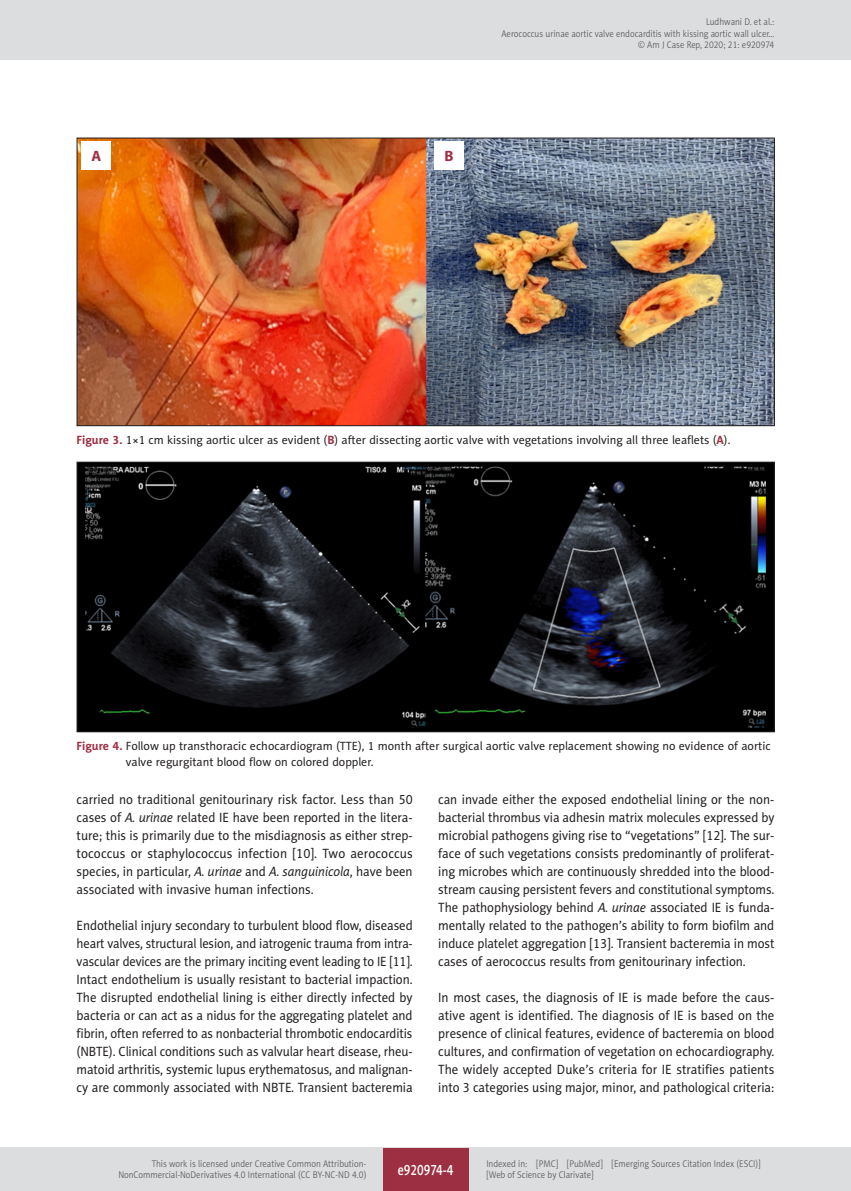
<style>
.page{position:relative;width:851px;height:1191px;background:#fff}
.page>*{position:absolute;margin:0;border:0;box-sizing:border-box;transform-origin:0 0}
.t1{font:15px "Naomi Sans EFN Medium";color:#fff;scale:.8 1}
.t2{font:700 15px "Myriad Pro";color:#9d2f42}
.AJCR_Body{font:13.5px/18px "Naomi Sans EFN";letter-spacing:-.005em;color:#231f20;text-align:justify;scale:.95 1}
.AJCR_Rycina_tytul{font:12px/15.8px "Naomi Sans EFN";color:#231f20}
.t3{font:9.75px/11.2px "Naomi Sans EFN Light";color:#57585a;text-align:right;scale:.9 1}
.s1{font-weight:700;color:#9d2f42}
.s2{font-style:italic}
</style>
<div class="page">
<img style="left:79px;top:140px;width:693px;height:284px">
<div style="left:82px;top:142px;width:29px;height:28px;background:#fff"></div>
<div style="left:434px;top:142px;width:29px;height:28px;background:#fff"></div>
<img style="left:79px;top:464px;width:693px;height:266px">
<div style="left:77px;top:462px;width:697px;height:270px;border:1px solid #231f20"></div>
<div style="left:0;top:0;width:850px;height:60px;background:#dcdddf"></div>
<hr style="left:850px;top:0;width:1px;height:60px;background:#dcdddf">
<div style="left:0;top:1148px;width:850px;height:43px;background:#dcdddf"></div>
<div style="left:383px;top:1147px;width:85px;height:43px;background:#9d2f42"></div>
<p class="t2" style="left:91px;top:147px;width:11px">A</p>
<p class="t2" style="left:444px;top:147px;width:11px">B</p>
<p class="t3" style="left:501px;top:16px;width:305px">Ludhwani D. et al.:<br>Aerococcus urinae aortic valve endocarditis with kissing aortic wall ulcer… © Am J Case Rep, 2020; 21: e920974</p>
<p class="AJCR_Rycina_tytul" style="left:77px;top:432px;width:655px"><span class="s1">Figure 3.</span> 1×1 cm kissing aortic ulcer as evident (<span class="s1">B</span>) after dissecting aortic valve with vegetations involving all three leaflets (<span class="s1">A</span>).</p>
<p class="AJCR_Rycina_tytul" style="left:126px;top:738px;width:646px;text-indent:-49px"><span class="s1">Figure 4.</span> Follow up transthoracic echocardiogram (TTE), 1 month after surgical aortic valve replacement showing no evidence of aortic valve regurgitant blood flow on colored doppler.</p>
<p class="AJCR_Body" style="left:77px;top:790px;width:355px">carried no traditional genitourinary risk factor. Less than 50 cases of <span class="s2">A. urinae</span> related IE have been reported in the litera&shy;ture; this is primarily due to the misdiagnosis as either strep&shy;tococcus or staphylococcus infection [10]. Two aerococcus species, in particular, <span class="s2">A. urinae</span> and <span class="s2">A. sanguinicola</span>, have been associated with invasive human infections.</p>
<p class="AJCR_Body" style="left:77px;top:916px;width:355px">Endothelial injury secondary to turbulent blood flow, diseased heart valves, structural lesion, and iatrogenic trauma from intra&shy;vascular devices are the primary inciting event leading to IE [11].<br>Intact endothelium is usually resistant to bacterial impaction.<br>The disrupted endothelial lining is either directly infected by bacteria or can act as a nidus for the aggregating platelet and fibrin, often referred to as nonbacterial thrombotic endocarditis (NBTE). Clinical conditions such as valvular heart disease, rheu&shy;matoid arthritis, systemic lupus erythematosus, and malignan&shy;cy are commonly associated with NBTE. Transient bacteremia</p>
<p class="AJCR_Body" style="left:438px;top:790px;width:355px">can invade either the exposed endothelial lining or the non&shy;bacterial thrombus via adhesin matrix molecules expressed by microbial pathogens giving rise to “vegetations” [12]. The sur&shy;face of such vegetations consists predominantly of proliferat&shy;ing microbes which are continuously shredded into the blood&shy;stream causing persistent fevers and constitutional symptoms.<br>The pathophysiology behind <span class="s2">A. urinae</span> associated IE is funda&shy;mentally related to the pathogen’s ability to form biofilm and induce platelet aggregation [13]. Transient bacteremia in most cases of aerococcus results from genitourinary infection.</p>
<p class="AJCR_Body" style="left:438px;top:988px;width:355px">In most cases, the diagnosis of IE is made before the caus&shy;ative agent is identified. The diagnosis of IE is based on the presence of clinical features, evidence of bacteremia on blood cultures, and confirmation of vegetation on echocardiography.<br>The widely accepted Duke’s criteria for IE stratifies patients into 3 categories using major, minor, and pathological criteria:</p>
<p class="t3" style="left:118px;top:1158px;width:277px">This work is licensed under Creative Common Attribution-<br>NonCommercial-NoDerivatives 4.0 International (CC BY-NC-ND 4.0)</p>
<p class="t1" style="left:397px;top:1160px;width:71px">e920974-4</p>
<p class="t3" style="left:486px;top:1158px;width:306px;text-align:left">Indexed in: [PMC] [PubMed] [Emerging Sources Citation Index (ESCI)] [Web of Science by Clarivate]</p>
</div>
